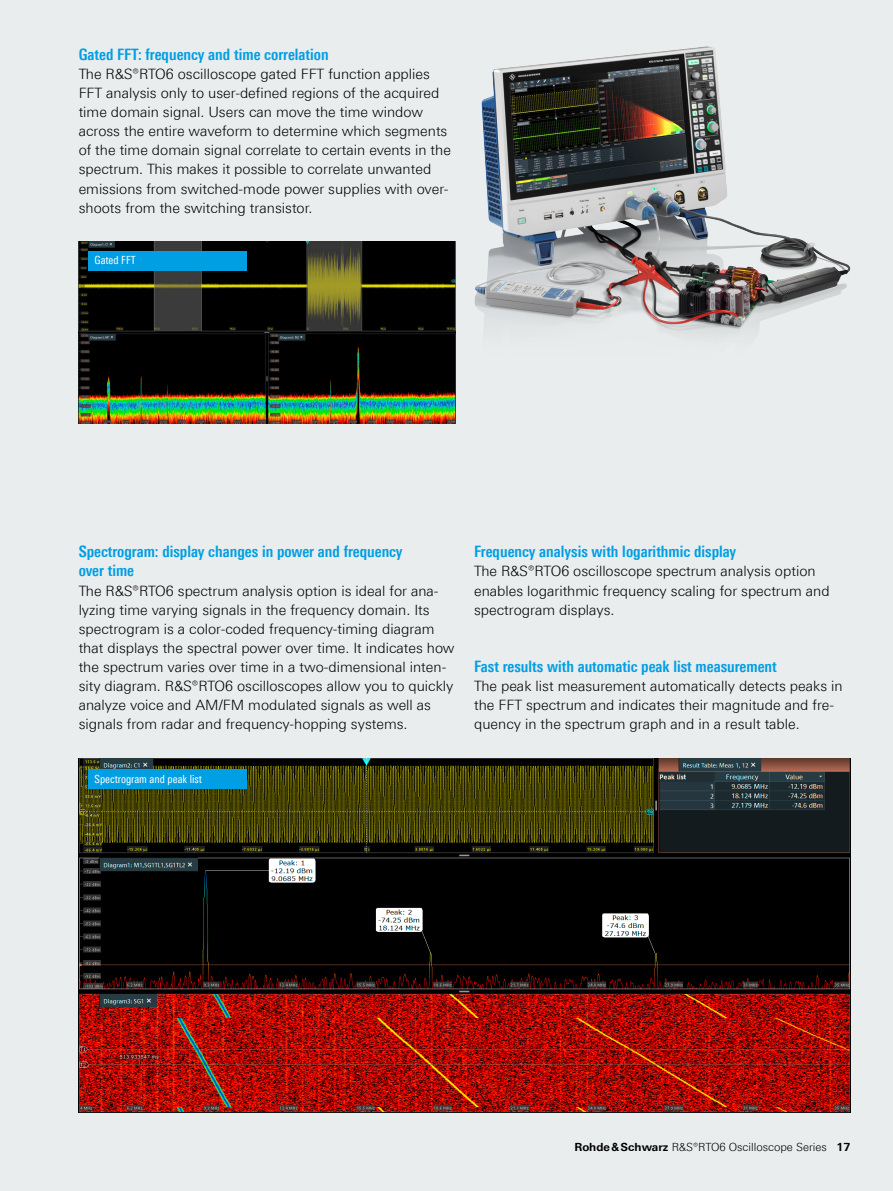
<style>
.page{position:relative;width:893px;height:1191px;background:#eaedee}
.page>*{position:absolute;margin:0;border:0;box-sizing:border-box;transform-origin:0 0}
.Absatzfett_cyan{font:700 condensed 15.75px/19.2px "Linotype Universfor RS";color:#009ee3}
.Haupttext_ohne_Abstand{font:300 14.25px/19.2px "Linotype Universfor RS";color:#000}
.t1{font:300 11.25px "Linotype Universfor RS";color:#000}
.Grafiktext_ohne_Raster{font:condensed 11.25px "Linotype Universfor RS";color:#fff}
.s1{font-weight:700}
</style>
<div class="page">
<img style="left:79px;top:241px;width:376px;height:182px">
<img style="left:79px;top:758px;width:771px;height:354px">
<img style="left:484px;top:205px;width:365px;height:130px">
<img style="left:474px;top:46px;width:232px;height:270px">
<div style="left:88px;top:251px;width:159px;height:19px;background:#009ee3"></div>
<div style="left:88px;top:769px;width:159px;height:20px;background:#009ee3"></div>
<p class="Absatzfett_cyan" style="left:79px;top:44px;width:252px">Gated FFT: frequency and time correlation</p>
<p class="Haupttext_ohne_Abstand" style="left:79px;top:64px;width:374px">The R&amp;S®RTO6 oscilloscope gated FFT function applies FFT analysis only to user-defined regions of the acquired time domain signal. Users can move the time window across the entire waveform to determine which segments of the time domain signal correlate to certain events in the spectrum. This makes it possible to correlate unwanted emissions from switched-mode power supplies with over&shy;shoots from the switching transistor.</p>
<p class="Grafiktext_ohne_Raster" style="left:95px;top:254px;width:42px">Gated FFT</p>
<p class="Absatzfett_cyan" style="left:79px;top:542px;width:325px">Spectrogram: display changes in power and frequency over time</p>
<p class="Haupttext_ohne_Abstand" style="left:79px;top:580px;width:377px">The R&amp;S®RTO6 spectrum analysis option is ideal for ana&shy;lyzing time varying signals in the frequency domain. Its spectrogram is a color-coded frequency-timing diagram that displays the spectral power over time. It indicates how the spectrum varies over time in a two-dimensional inten&shy;sity diagram. R&amp;S®RTO6 oscilloscopes allow you to quickly analyze voice and AM/FM modulated signals as well as signals from radar and frequency-hopping systems.</p>
<p class="Grafiktext_ohne_Raster" style="left:95px;top:772px;width:109px">Spectrogram and peak list</p>
<p class="Absatzfett_cyan" style="left:474px;top:542px;width:264px">Frequency analysis with logarithmic display</p>
<p class="Haupttext_ohne_Abstand" style="left:474px;top:561px;width:357px">The R&amp;S®RTO6 oscilloscope spectrum analysis option enables logarithmic frequency scaling for spectrum and spectrogram displays.</p>
<p class="Absatzfett_cyan" style="left:474px;top:656px;width:304px">Fast results with automatic peak list measurement</p>
<p class="Haupttext_ohne_Abstand" style="left:474px;top:676px;width:370px">The peak list measurement automatically detects peaks in the FFT spectrum and indicates their magnitude and fre&shy;quency in the spectrum graph and in a result table.</p>
<p class="t1" style="left:574px;top:1140px;width:278px"><span class="s1">Rohde&amp;Schwarz</span> R&amp;S®RTO6 Oscilloscope Series <span class="s1">17</span></p>
</div>
